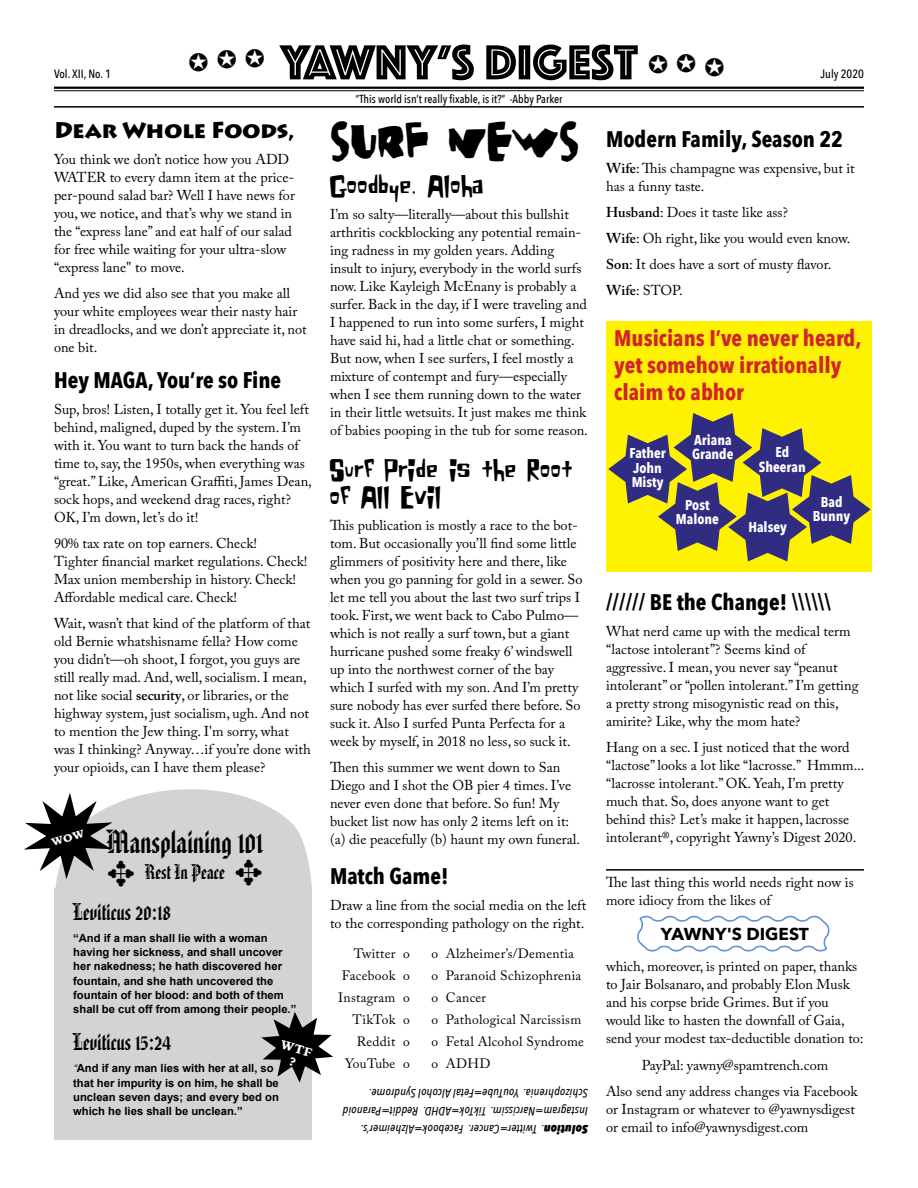
<style>
.page{position:relative;width:918px;height:1188px;background:#fff}
.page>*{position:absolute;margin:0;border:0;box-sizing:border-box;transform-origin:0 0}
.t1{font:51px "Phosphate Inline";color:#000}
.t2{font:46.5px "Beachouse";color:#000}
.t3{font:33px "American Text BT";color:#000}
.t4{font:25.5px "Zapf Dingbats ITC";color:#000}
.t5{font:24px "American Text BT";color:#000}
.t6{font:700 22.5px "Avenir Next Condensed";color:#000}
.t7{font:700 22.5px/27px "Avenir Next Condensed";color:#d2232a}
.t8{font:22.5px/27px "BIGKAHUNA";color:#000}
.t9{font:900 22.5px "Lithos Pro";letter-spacing:-.02em;color:#000}
.t10{font:21px "American Text BT";color:#000}
.t11{font:700 17.25px "Avenir Next";color:#000}
.t12{font:14.25px/18px "Adobe Caslon Pro";color:#000}
.t13{font:700 14.25px/14.2px "Avenir Next Condensed";color:#fff;text-align:center}
.t14{font:13.5px "Adobe Caslon Pro";letter-spacing:.02em;color:#000}
.t15{font:italic 500 12px/18px "Avenir Next Condensed";letter-spacing:.01em;color:#000}
.t16{font:500 12px "Avenir Next Condensed";color:#000}
.t17{font:900 12px/13.5px "Iowan Old Style";color:#fff;text-align:center}
.t18{font:500 11.7px "Avenir Next Condensed";color:#000}
.t19{font:700 11.25px/14.2px "Arial";color:#000}
.s1{font-weight:600}
.s2{font-family:"Adobe Caslon Pro";font-weight:400;font-style:italic}
.s3{font-weight:800}
</style>
<div class="page">
<hr style="left:606px;top:869px;width:258px;height:2px;background:#000">
<div style="left:606px;top:321px;width:266px;height:250px;background:#fff200"></div>
<svg style="left:608px;top:413px;width:263px;height:149px"></svg>
<div style="left:54px;top:888px;width:258px;height:252px;background:#d1d3d4"></div>
<hr style="left:54px;top:87px;width:810px;height:2px;background:#000">
<hr style="left:54px;top:90px;width:810px;height:1px;background:#000">
<hr style="left:54px;top:106px;width:810px;height:2px;background:#000">
<svg style="left:637px;top:915px;width:193px;height:37px"></svg>
<svg style="left:261px;top:1012px;width:72px;height:71px"></svg>
<svg style="left:24px;top:789px;width:288px;height:99px"></svg>
<p class="t16" style="left:54px;top:66px;width:59px">Vol. XII, No. 1</p>
<h1 class="t1" style="left:280px;top:26px;width:359px">YAWNY’S DIGEST</h1>
<h3 class="t4" style="left:189px;top:48px;width:78px">✪ ✪ ✪</h3>
<h3 class="t4" style="left:648px;top:53px;width:78px">✪ ✪ ✪</h3>
<p class="t18" style="left:355px;top:92px;width:209px">“This world isn’t really fixable, is it?” -Abby Parker</p>
<p class="t16" style="left:821px;top:66px;width:45px">July 2020</p>
<h2 class="t2" style="left:330px;top:98px;width:251px">SURF NEWS</h2>
<h3 class="t8" style="left:330px;top:174px;width:156px">Goodbye, Aloha</h3>
<p class="t12" style="left:330px;top:205px;width:259px">I’m so salty—literally—about this bullshit arthritis cockblocking any potential remain&shy;ing radness in my golden years. Adding insult to injury, everybody in the world surfs now. Like Kayleigh McEnany is probably a surfer. Back in the day, if I were traveling and I happened to run into some surfers, I might have said hi, had a little chat or something.<br>But now, when I see surfers, I feel mostly a mixture of contempt and fury—especially when I see them running down to the water in their little wetsuits. It just makes me think of babies pooping in the tub for some reason.</p>
<h3 class="t8" style="left:330px;top:458px;width:245px">Surf Pride is the Root of All Evil</h3>
<p class="t12" style="left:330px;top:516px;width:254px">This publication is mostly a race to the bot&shy;tom. But occasionally you’ll find some little glimmers of positivity here and there, like when you go panning for gold in a sewer. So let me tell you about the last two surf trips I took. First, we went back to Cabo Pulmo— which is not really a surf town, but a giant hurricane pushed some freaky 6’ windswell up into the northwest corner of the bay which I surfed with my son. And I’m pretty sure nobody has ever surfed there before. So suck it. Also I surfed Punta Perfecta for a week by myself, in 2018 no less, so suck it.</p>
<p class="t12" style="left:330px;top:758px;width:252px">Then this summer we went down to San Diego and I shot the OB pier 4 times. I’ve never even done that before. So fun! My bucket list now has only 2 items left on it: (a) die peacefully (b) haunt my own funeral.</p>
<h3 class="t9" style="left:54px;top:116px;width:242px">Dear Whole Foods,</h3>
<p class="t12" style="left:54px;top:150px;width:242px">You think we don’t notice how you ADD WATER to every damn item at the price&shy;per-pound salad bar? Well I have news for you, we notice, and that’s why we stand in the “express lane” and eat half of our salad for free while waiting for your ultra-slow “express lane" to move.</p>
<p class="t12" style="left:54px;top:284px;width:254px">And yes we did also see that you make all your white employees wear their nasty hair in dreadlocks, and we don’t appreciate it, not one bit.</p>
<h3 class="t6" style="left:606px;top:125px;width:239px">Modern Family, Season 22</h3>
<p class="t12" style="left:606px;top:159px;width:250px"><span class="s1">Wife</span>: This champagne was expensive, but it has a funny taste.</p>
<p class="t12" style="left:606px;top:199px;width:246px;line-height:26.1px"><span class="s1">Husband</span>: Does it taste like ass?<br><span class="s1">Wife</span>: Oh right, like you would even know.<br><span class="s1">Son</span>: It does have a sort of musty flavor.<br><span class="s1">Wife</span>: STOP.</p>
<h3 class="t7" style="left:614px;top:324px;width:249px">Musicians I’ve never heard, yet somehow irrationally claim to abhor</h3>
<h3 class="t6" style="left:54px;top:366px;width:229px">Hey MAGA, You’re so Fine</h3>
<p class="t12" style="left:54px;top:400px;width:259px">Sup, bros! Listen, I totally get it. You feel left behind, maligned, duped by the system. I’m with it. You want to turn back the hands of time to, say, the 1950s, when everything was “great.” Like, American Graffiti, James Dean, sock hops, and weekend drag races, right?<br>OK, I’m down, let’s do it!</p>
<p class="t12" style="left:54px;top:534px;width:255px">90% tax rate on top earners. Check!<br>Tighter financial market regulations. Check!<br>Max union membership in history. Check!<br>Affordable medical care. Check!</p>
<p class="t12" style="left:54px;top:614px;width:258px">Wait, wasn’t that kind of the platform of that old Bernie whatshisname fella? How come you didn’t—oh shoot, I forgot, you guys are still really mad. And, well, socialism. I mean, not like social <span class="s1">security</span>, or libraries, or the highway system, just socialism, ugh. And not to mention the Jew thing. I'm sorry, what was I thinking? Anyway…if you’re done with your opioids, can I have them please?</p>
<p class="t13" style="left:692px;top:432px;width:43px;text-align:left">Ariana<br>Grande</p>
<p class="t13" style="left:759px;top:445px;width:48px">Ed<br>Sheeran</p>
<p class="t13" style="left:630px;top:446px;width:38px;text-align:left">Father<br>John<br>Misty</p>
<p class="t13" style="left:813px;top:495px;width:39px">Bad<br>Bunny</p>
<p class="t13" style="left:676px;top:498px;width:45px">Post<br>Malone</p>
<p class="t13" style="left:748px;top:519px;width:40px">Halsey</p>
<h3 class="t6" style="left:606px;top:588px;width:227px">////// BE the Change! \\\\\\</h3>
<p class="t12" style="left:606px;top:622px;width:254px">What nerd came up with the medical term “lactose intolerant”? Seems kind of aggressive. I mean, you never say “peanut intolerant” or “pollen intolerant.” I’m getting a pretty strong misogynistic read on this, amirite? Like, why the mom hate?</p>
<p class="t12" style="left:606px;top:738px;width:260px">Hang on a sec. I just noticed that the word “lactose” looks a lot like “lacrosse.” Hmmm... “lacrosse intolerant.” OK. Yeah, I’m pretty much that. So, does anyone want to get behind this? Let’s make it happen, lacrosse</p>
<h3 class="t3" style="left:106px;top:823px;width:159px">Mansplaining 101</h3>
<p class="t12" style="left:606px;top:828px;width:252px">intolerant®, copyright Yawny’s Digest 2020.</p>
<h3 class="t10" style="left:145px;top:860px;width:81px">Rest In Peace</h3>
<h3 class="t5" style="left:73px;top:897px;width:99px">Leviticus 20:18</h3>
<p class="t19" style="left:73px;top:931px;width:225px">“And if a man shall lie with a woman having her sickness, and shall uncover her nakedness; he hath discovered her fountain, and she hath uncovered the fountain of her blood: and both of them shall be cut off from among their people.”</p>
<h3 class="t5" style="left:73px;top:1028px;width:99px">Leviticus 15:24</h3>
<p class="t19" style="left:73px;top:1062px;width:207px"><span class="s2">“</span>And if any man lies with her at all, so that her impurity is on him, he shall be unclean seven days; and every bed on which he lies shall be unclean.”</p>
<h3 class="t6" style="left:330px;top:862px;width:120px">Match Game!</h3>
<p class="t12" style="left:330px;top:896px;width:258px">Draw a line from the social media on the left to the corresponding pathology on the right.</p>
<p class="t14" style="left:354px;top:945px;width:58px">Twitter o</p>
<p class="t14" style="left:432px;top:945px;width:144px">o Alzheimer’s/Dementia</p>
<p class="t14" style="left:342px;top:967px;width:69px">Facebook o</p>
<p class="t14" style="left:432px;top:967px;width:151px">o Paranoid Schizophrenia</p>
<p class="t14" style="left:338px;top:989px;width:73px">Instagram o</p>
<p class="t14" style="left:432px;top:989px;width:56px">o Cancer</p>
<p class="t14" style="left:352px;top:1011px;width:59px">TikTok o</p>
<p class="t14" style="left:432px;top:1011px;width:151px">o Pathological Narcissism</p>
<p class="t14" style="left:357px;top:1033px;width:54px">Reddit o</p>
<p class="t14" style="left:432px;top:1033px;width:154px">o Fetal Alcohol Syndrome</p>
<p class="t14" style="left:345px;top:1055px;width:66px">YouTube o</p>
<p class="t14" style="left:432px;top:1055px;width:60px">o ADHD</p>
<p class="t15" style="left:588px;top:1138px;width:247px;rotate:-180deg"><span class="s3">Solution</span>. Twitter=Cancer. Facebook=Alzheimer’s.<br>Instagram=Narcissim. TikTok=ADHD. Reddit=Paranoid<br>Schizophrenia. YouTube=Fetal Alcohol Syndrome.</p>
<p class="t12" style="left:606px;top:873px;width:249px">The last thing this world needs right now is more idiocy from the likes of</p>
<p class="t11" style="left:661px;top:919px;width:150px">YAWNY'S DIGEST</p>
<p class="t12" style="left:606px;top:958px;width:259px">which, moreover, is printed on paper, thanks to Jair Bolsanaro, and probably Elon Musk and his corpse bride Grimes. But if you would like to hasten the downfall of Gaia, send your modest tax-deductible donation to:</p>
<p class="t12" style="left:606px;top:1052px;width:253px;line-height:26.1px;text-align:center">PayPal: yawny@spamtrench.com<br>Also send any address changes via Facebook</p>
<p class="t12" style="left:606px;top:1100px;width:250px">or Instagram or whatever to @yawnysdigest or email to info@yawnysdigest.com</p>
<p class="t17" style="left:283px;top:1038px;width:33px;rotate:15deg">WTF ?</p>
</div>
